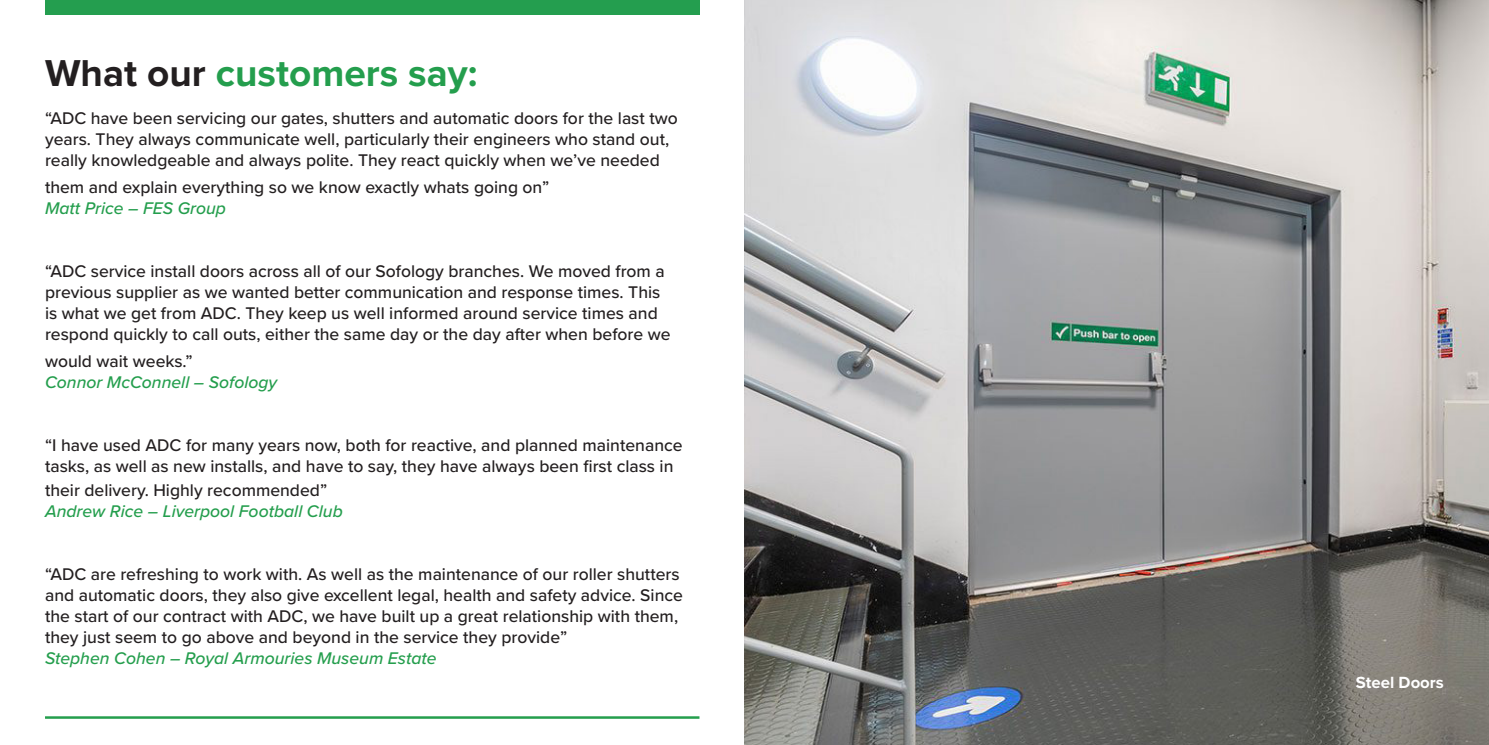
<style>
.page{position:relative;width:1489px;height:745px;background:#fff}
.page>*{position:absolute;margin:0;border:0;box-sizing:border-box;transform-origin:0 0}
.t1{font:700 38.75px "Proxima Nova";color:#249e4d}
.t2{font:500 17.5px/21px "Proxima Nova";color:#231f20}
.t3{font:italic 500 17.5px "Proxima Nova";color:#249e4d}
.t4{font:700 16.75px "Proxima Nova";color:#fff}
.s1{color:#231f20}
</style>
<div class="page">
<hr style="left:45px;top:715px;width:654px;height:3px;background:#249e4d">
<img style="left:744px;top:0;width:744px;height:744px">
<div style="left:45px;top:0;width:654px;height:14px;background:#249e4f"></div>
<p class="t1" style="left:45px;top:45px;width:434px"><span class="s1">What our</span> customers say:</p>
<p class="t2" style="left:45px;top:107px;width:634px">“ADC have been servicing our gates, shutters and automatic doors for the last two years. They always communicate well, particularly their engineers who stand out,</p>
<p class="t2" style="left:45px;top:146px;width:616px;line-height:27px">really knowledgeable and always polite. They react quickly when we’ve needed them and explain everything so we know exactly whats going on”</p>
<p class="t3" style="left:45px;top:195px;width:182px">Matt Price – FES Group</p>
<p class="t2" style="left:45px;top:260px;width:627px">“ADC service install doors across all of our Sofology branches. We moved from a previous supplier as we wanted better communication and response times. This is what we get from ADC. They keep us well informed around service times and respond quickly to call outs, either the same day or the day after when before we</p>
<p class="t2" style="left:45px;top:350px;width:149px">would wait weeks.”</p>
<p class="t3" style="left:45px;top:369px;width:234px">Connor McConnell – Sofology</p>
<p class="t2" style="left:45px;top:434px;width:639px">“I have used ADC for many years now, both for reactive, and planned maintenance tasks, as well as new installs, and have to say, they have always been first class in</p>
<p class="t2" style="left:45px;top:479px;width:284px">their delivery. Highly recommended”</p>
<p class="t3" style="left:45px;top:498px;width:299px">Andrew Rice – Liverpool Football Club</p>
<p class="t2" style="left:45px;top:563px;width:639px">“ADC are refreshing to work with. As well as the maintenance of our roller shutters and automatic doors, they also give excellent legal, health and safety advice. Since the start of our contract with ADC, we have built up a great relationship with them, they just seem to go above and beyond in the service they provide”</p>
<p class="t3" style="left:45px;top:645px;width:393px">Stephen Cohen – Royal Armouries Museum Estate</p>
<p class="t4" style="left:1355px;top:669px;width:89px">Steel Doors</p>
</div>
